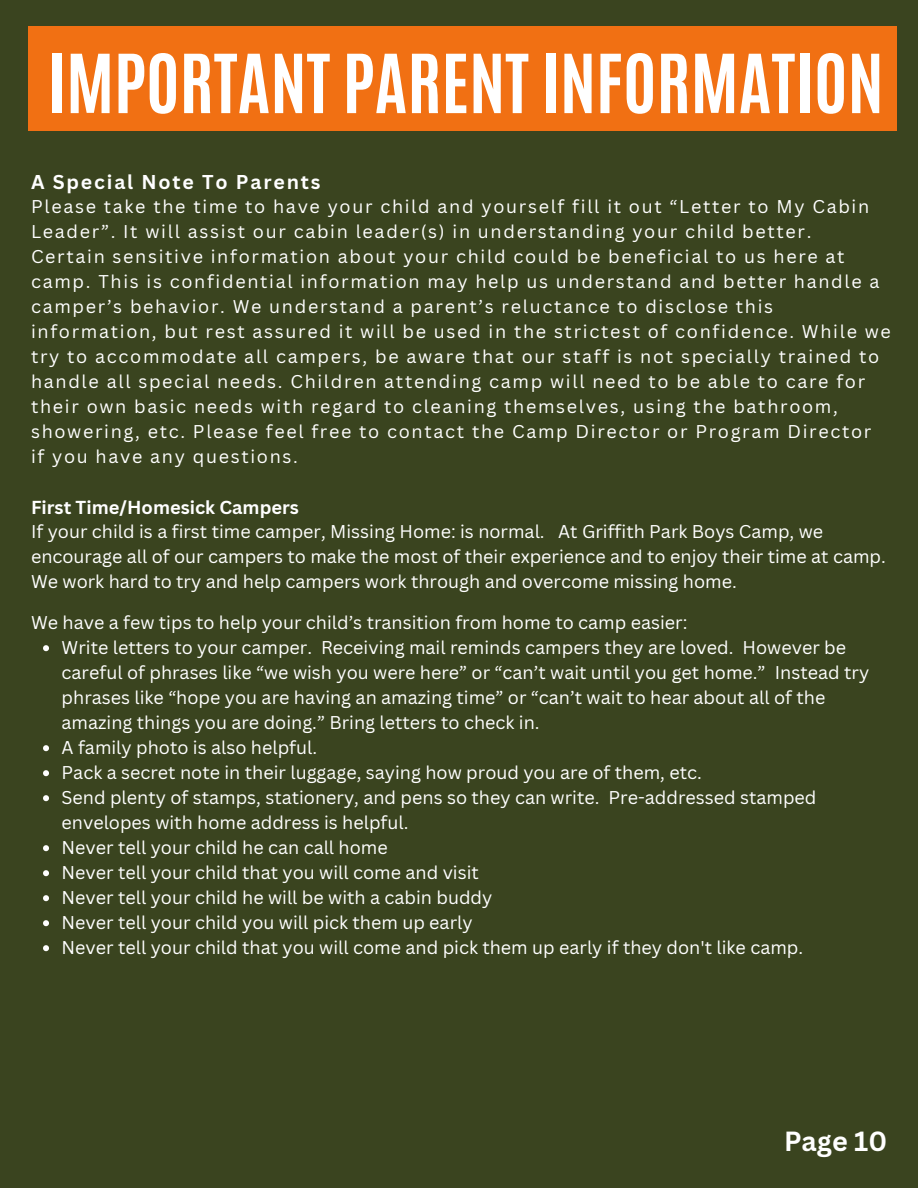
<style>
.page{position:relative;width:918px;height:1188px;background:#3a441f}
.page>*{position:absolute;margin:0;border:0;box-sizing:border-box;transform-origin:0 0}
.t1{font:700 69.15px "Antonio";color:#fff}
.t2{font:700 27px "Canva Sans";color:#fff}
.t3{font:700 19.5px "Canva Sans";letter-spacing:.095em;color:#fff}
.t4{font:700 18.3px "Canva Sans";color:#fff}
.t5{font:18px/25px "Canva Sans";color:#fff}
.t6{font:18px/25px "Canva Sans";letter-spacing:.095em;color:#fff}
</style>
<div class="page">
<div style="left:29px;top:27px;width:868px;height:104px;background:#f17013"></div>
<svg style="left:43px;top:645px;width:6px;height:6px"></svg>
<svg style="left:43px;top:745px;width:6px;height:6px"></svg>
<svg style="left:43px;top:770px;width:6px;height:6px"></svg>
<svg style="left:43px;top:795px;width:6px;height:6px"></svg>
<svg style="left:43px;top:845px;width:6px;height:6px"></svg>
<svg style="left:43px;top:870px;width:6px;height:6px"></svg>
<svg style="left:43px;top:895px;width:6px;height:6px"></svg>
<svg style="left:43px;top:920px;width:6px;height:6px"></svg>
<svg style="left:43px;top:945px;width:6px;height:6px"></svg>
<h1 class="t1" style="left:48px;top:34px;width:838px">IMPORTANT PARENT INFORMATION</h1>
<p class="t3" style="left:31px;top:168px;width:291px">A Special Note To Parents</p>
<p class="t6" style="left:31px;top:194px;width:861px">Please take the time to have your child and yourself fill it out “Letter to My Cabin Leader”. It will assist our cabin leader(s) in understanding your child better.<br>Certain sensitive information about your child could be beneficial to us here at camp. This is confidential information may help us understand and better handle a camper’s behavior. We understand a parent’s reluctance to disclose this information, but rest assured it will be used in the strictest of confidence. While we try to accommodate all campers, be aware that our staff is not specially trained to handle all special needs. Children attending camp will need to be able to care for their own basic needs with regard to cleaning themselves, using the bathroom, showering, etc. Please feel free to contact the Camp Director or Program Director<br>if you have any questions.</p>
<p class="t4" style="left:31px;top:495px;width:269px">First Time/Homesick Campers</p>
<p class="t5" style="left:31px;top:519px;width:856px">If your child is a first time camper, Missing Home: is normal. At Griffith Park Boys Camp, we encourage all of our campers to make the most of their experience and to enjoy their time at camp.<br>We work hard to try and help campers work through and overcome missing home.</p>
<p class="t5" style="left:31px;top:610px;width:658px">We have a few tips to help your child’s transition from home to camp easier:</p>
<p class="t5" style="left:62px;top:635px;width:809px">Write letters to your camper. Receiving mail reminds campers they are loved. However be careful of phrases like “we wish you were here” or “can’t wait until you get home.” Instead try phrases like “hope you are having an amazing time” or “can’t wait to hear about all of the amazing things you are doing.” Bring letters to check in.</p>
<p class="t5" style="left:62px;top:735px;width:257px">A family photo is also helpful.</p>
<p class="t5" style="left:62px;top:760px;width:642px">Pack a secret note in their luggage, saying how proud you are of them, etc.</p>
<p class="t5" style="left:62px;top:785px;width:756px">Send plenty of stamps, stationery, and pens so they can write. Pre-addressed stamped envelopes with home address is helpful.</p>
<p class="t5" style="left:62px;top:835px;width:328px">Never tell your child he can call home</p>
<p class="t5" style="left:62px;top:860px;width:419px">Never tell your child that you will come and visit</p>
<p class="t5" style="left:62px;top:885px;width:432px">Never tell your child he will be with a cabin buddy</p>
<p class="t5" style="left:62px;top:910px;width:412px">Never tell your child you will pick them up early</p>
<p class="t5" style="left:62px;top:935px;width:743px">Never tell your child that you will come and pick them up early if they don't like camp.</p>
<h2 class="t2" style="left:784px;top:1122px;width:105px">Page 10</h2>
</div>
